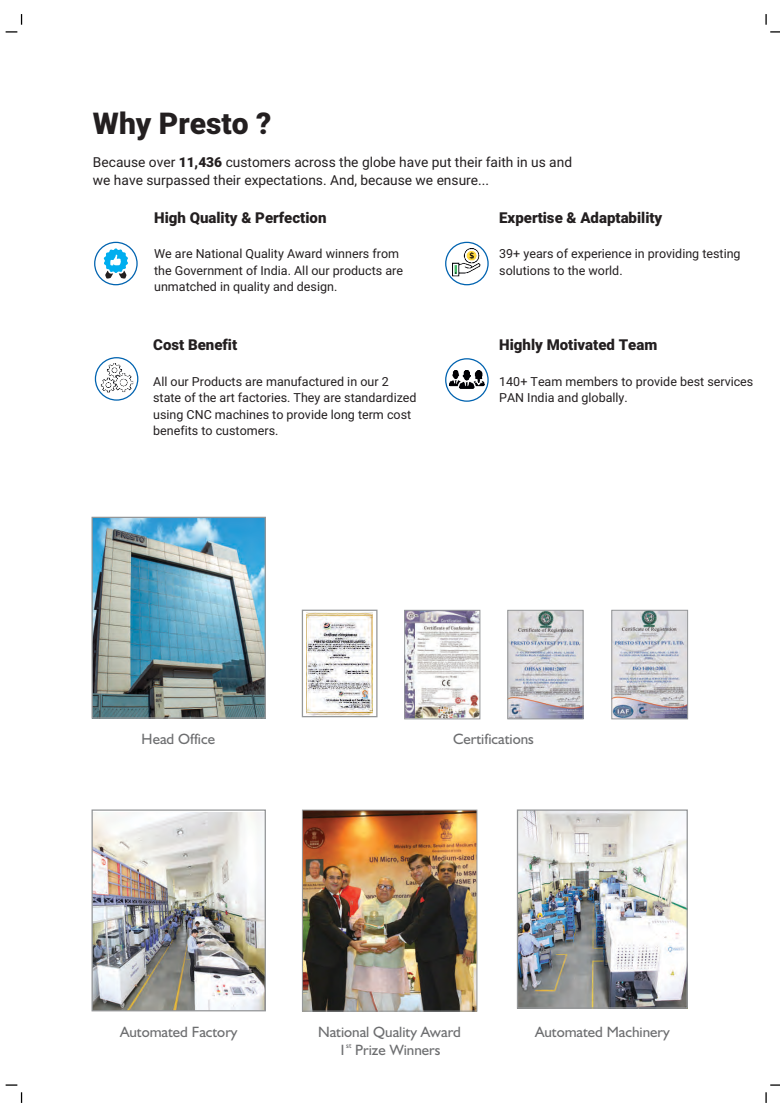
<style>
.page{position:relative;width:780px;height:1117px;background:#fff}
.page>*{position:absolute;margin:0;border:0;box-sizing:border-box;transform-origin:0 0}
.t1{font:900 30px "Roboto";color:#231f20}
.t2{font:15px "Humanist 521 BT";color:#6d6e70}
.t3{font:900 15px "Roboto";color:#231f20}
.t4{font:13.75px/18.1px "Roboto";color:#231f20}
.t5{font:12.5px/16.5px "Roboto";color:#231f20}
.t6{font:7.5px "Humanist 521 BT";color:#6d6e70}
.s1{font-weight:900}
</style>
<div class="page">
<svg style="left:770px;top:31px;width:10px;height:2px"></svg>
<svg style="left:6px;top:31px;width:11px;height:2px"></svg>
<img style="left:93px;top:812px;width:171px;height:197px">
<div style="left:91px;top:809px;width:175px;height:202px;border:1px solid #949698"></div>
<img style="left:519px;top:811px;width:166px;height:195px">
<div style="left:517px;top:809px;width:170px;height:199px;border:1px solid #949698"></div>
<img style="left:304px;top:811px;width:171px;height:198px">
<div style="left:302px;top:809px;width:175px;height:202px;border:1px solid #949698"></div>
<img style="left:93px;top:518px;width:171px;height:198px">
<div style="left:91px;top:516px;width:175px;height:202px;border:1px solid #949698"></div>
<img style="left:613px;top:611px;width:73px;height:106px">
<div style="left:611px;top:609px;width:77px;height:110px;border:1px solid #949698"></div>
<img style="left:406px;top:611px;width:72px;height:106px">
<div style="left:404px;top:609px;width:76px;height:110px;border:1px solid #949698"></div>
<img style="left:509px;top:611px;width:72px;height:106px">
<div style="left:507px;top:609px;width:76px;height:110px;border:1px solid #949698"></div>
<img style="left:307px;top:612px;width:65px;height:103px">
<div style="left:302px;top:609px;width:75px;height:108px;border:1px solid #949698"></div>
<svg style="left:91px;top:353px;width:51px;height:51px"></svg>
<svg style="left:95px;top:357px;width:43px;height:43px"></svg>
<svg style="left:94px;top:242px;width:44px;height:43px"></svg>
<svg style="left:104px;top:248px;width:25px;height:31px"></svg>
<img style="left:98px;top:358px;width:38px;height:40px">
<svg style="left:441px;top:238px;width:51px;height:51px"></svg>
<svg style="left:445px;top:242px;width:43px;height:43px"></svg>
<img style="left:453px;top:248px;width:28px;height:29px">
<svg style="left:441px;top:354px;width:51px;height:51px"></svg>
<svg style="left:445px;top:358px;width:43px;height:43px"></svg>
<img style="left:449px;top:371px;width:35px;height:18px">
<h1 class="t1" style="left:93px;top:102px;width:180px">Why Presto ?</h1>
<p class="t4" style="left:93px;top:152px;width:480px">Because over <span class="s1">11,436</span> customers across the globe have put their faith in us and we have surpassed their expectations. And, because we ensure...</p>
<p class="t3" style="left:154px;top:207px;width:174px">High Quality &amp; Perfection</p>
<p class="t5" style="left:154px;top:245px;width:250px">We are National Quality Award winners from the Government of India. All our products are unmatched in quality and design.</p>
<p class="t3" style="left:499px;top:207px;width:165px">Expertise &amp; Adaptability</p>
<p class="t5" style="left:499px;top:245px;width:243px">39+ years of experience in providing testing solutions to the world.</p>
<p class="t3" style="left:153px;top:334px;width:86px">Cost Benefit</p>
<p class="t5" style="left:153px;top:372px;width:265px">All our Products are manufactured in our 2 state of the art factories. They are standardized using CNC machines to provide long term cost benefits to customers.</p>
<p class="t3" style="left:499px;top:334px;width:159px">Highly Motivated Team</p>
<p class="t5" style="left:499px;top:372px;width:255px">140+ Team members to provide best services<br>PAN India and globally.</p>
<p class="t2" style="left:142px;top:732px;width:75px">Head Office</p>
<p class="t2" style="left:453px;top:732px;width:82px">Certifications</p>
<p class="t2" style="left:120px;top:1025px;width:119px">Automated Factory</p>
<p class="t2" style="left:318px;top:1025px;width:144px">National Quality Award</p>
<p class="t2" style="left:535px;top:1025px;width:136px">Automated Machinery</p>
<p class="t6" style="left:346px;top:1041px;width:7px">st</p>
<p class="t2" style="left:339px;top:1043px;width:103px">1 Prize Winners</p>
</div>
